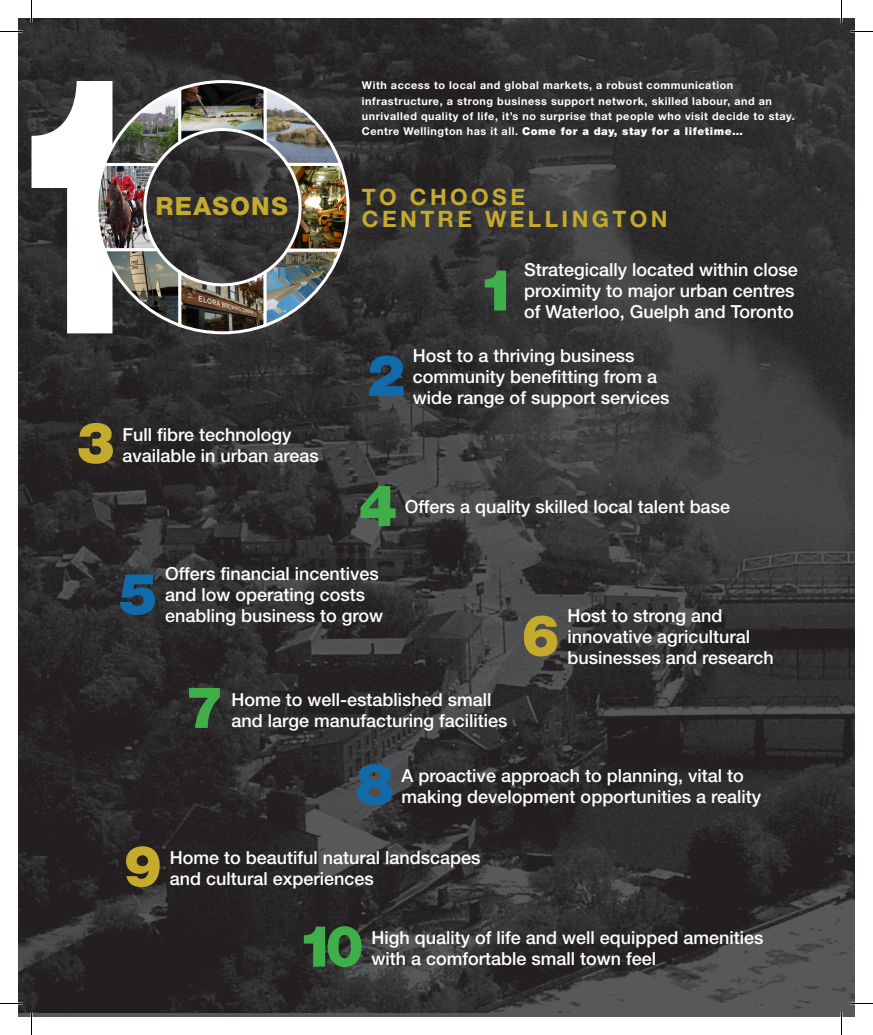
<style>
.page{position:relative;width:873px;height:1035px;background:#fff}
.page>*{position:absolute;margin:0;border:0;box-sizing:border-box;transform-origin:0 0}
.t1{font:900 57.45px "Helvetica Neue";color:#3eaf49}
.t2{font:900 57.45px "Helvetica Neue";color:#c4aa2d}
.t3{font:900 57.45px "Helvetica Neue";color:#116aa9}
.t4{font:800 25.2px "Helvetica Neue";letter-spacing:.05em;color:#c4aa2d}
.t5{font:700 22.65px/22.6px "Helvetica Neue";letter-spacing:.15em;color:#c4aa2d}
.t6{font:500 18px/21px "Helvetica Neue";color:#fff}
.t7{font:700 10.8px/15.3px "Helvetica Neue";letter-spacing:.05em;color:#fff}
.t8{font:900 10.8px "Helvetica Neue";letter-spacing:.05em;color:#fff}
.s1{font-weight:700}
</style>
<div class="page">
<img style="left:18px;top:18px;width:837px;height:994px">
<img style="left:32px;top:79px;width:319px;height:257px">
<svg style="left:0;top:31px;width:22px;height:1px"></svg>
<svg style="left:850px;top:31px;width:23px;height:1px"></svg>
<svg style="left:0;top:1003px;width:22px;height:1px"></svg>
<svg style="left:850px;top:1003px;width:23px;height:1px"></svg>
<svg style="left:31px;top:0;width:1px;height:22px"></svg>
<svg style="left:31px;top:1012px;width:1px;height:23px"></svg>
<svg style="left:841px;top:0;width:1px;height:22px"></svg>
<svg style="left:841px;top:1012px;width:1px;height:23px"></svg>
<p class="t4" style="left:155px;top:191px;width:134px">REASONS</p>
<p class="t2" style="left:76px;top:409px;width:40px">3</p>
<p class="t6" style="left:122px;top:424px;width:198px">Full fibre technology available in urban areas</p>
<p class="t7" style="left:362px;top:78px;width:434px">With access to local and global markets, a robust communication infrastructure, a strong business support network, skilled labour, and an unrivalled quality of life, it’s no surprise that people who visit decide to stay.</p>
<p class="t8" style="left:362px;top:125px;width:382px"><span class="s1">Centre Wellington has it all.</span> Come for a day, stay for a lifetime…</p>
<p class="t5" style="left:362px;top:185px;width:307px">TO CHOOSE<br>CENTRE WELLINGTON</p>
<p class="t1" style="left:478px;top:256px;width:40px">1</p>
<p class="t6" style="left:524px;top:259px;width:275px">Strategically located within close proximity to major urban centres of Waterloo, Guelph and Toronto</p>
<p class="t3" style="left:367px;top:341px;width:40px">2</p>
<p class="t6" style="left:413px;top:344px;width:258px">Host to a thriving business community benefitting from a wide range of support services</p>
<p class="t1" style="left:359px;top:471px;width:40px">4</p>
<p class="t6" style="left:405px;top:496px;width:327px">Offers a quality skilled local talent base</p>
<p class="t3" style="left:119px;top:560px;width:40px">5</p>
<p class="t6" style="left:165px;top:563px;width:220px">Offers financial incentives and low operating costs enabling business to grow</p>
<p class="t1" style="left:185px;top:673px;width:40px">7</p>
<p class="t6" style="left:231px;top:689px;width:278px">Home to well-established small and large manufacturing facilities</p>
<p class="t2" style="left:521px;top:601px;width:40px">6</p>
<p class="t6" style="left:567px;top:605px;width:208px">Host to strong and innovative agricultural businesses and research</p>
<p class="t3" style="left:356px;top:750px;width:40px">8</p>
<p class="t6" style="left:402px;top:765px;width:361px">A proactive approach to planning, vital to making development opportunities a reality</p>
<p class="t2" style="left:124px;top:832px;width:40px">9</p>
<p class="t6" style="left:170px;top:847px;width:312px">Home to beautiful natural landscapes and cultural experiences</p>
<p class="t1" style="left:297px;top:912px;width:68px">10</p>
<p class="t6" style="left:372px;top:927px;width:394px">High quality of life and well equipped amenities with a comfortable small town feel</p>
</div>
